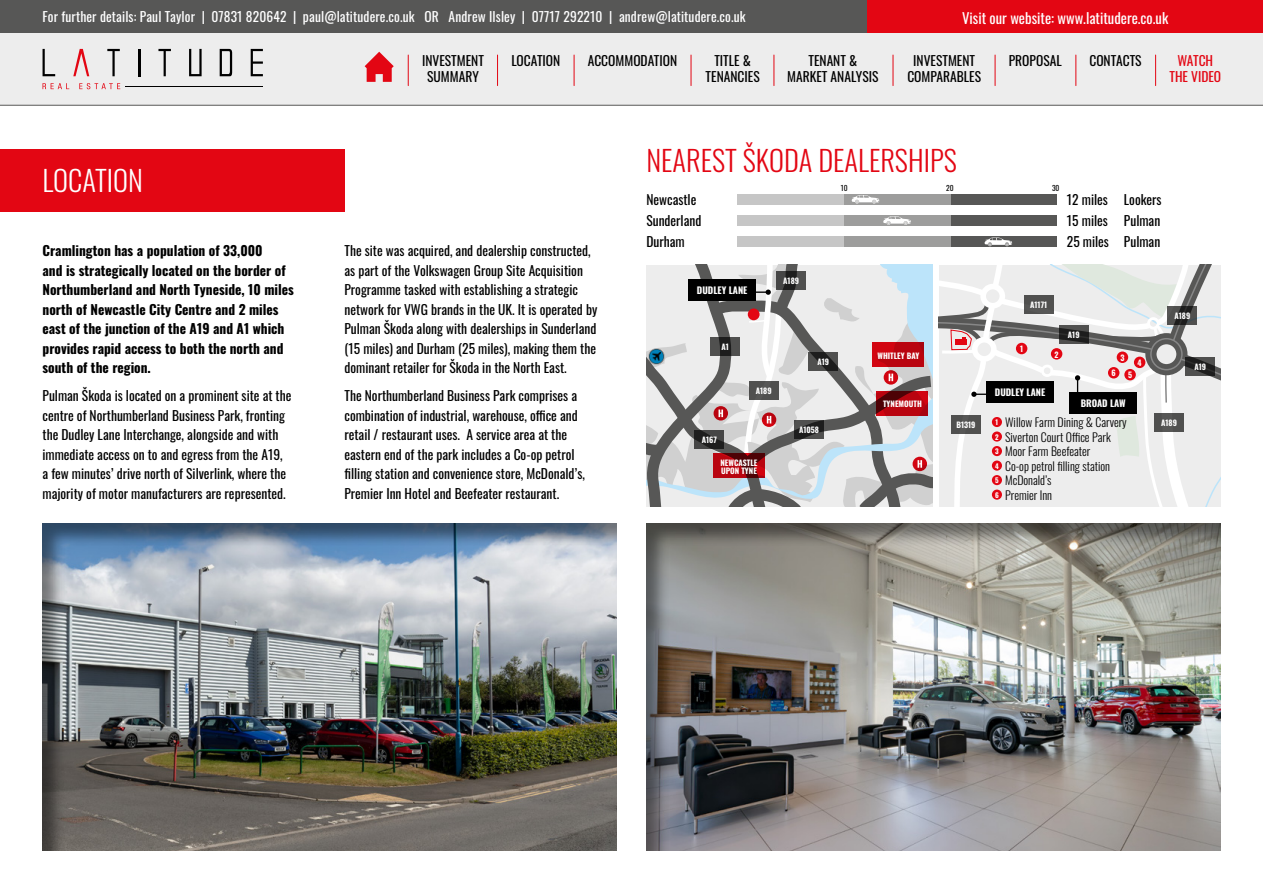
<style>
.page{position:relative;width:1263px;height:893px;background:#fff}
.page>*{position:absolute;margin:0;border:0;box-sizing:border-box;transform-origin:0 0}
.t1{font:300 28.5px "Oswald";color:#e30613}
.t2{font:300 28.5px "Oswald";color:#fff}
.t3{font:14.7px "Oswald";color:#fff}
.t4{font:13.5px/19.5px "Oswald";color:#000;text-align:center}
.t5{font:700 13.5px/19.5px "Oswald";color:#000}
.t6{font:13.5px "Oswald";letter-spacing:.01em;color:#fff}
.t7{font:13.5px/16.5px "Oswald";color:#e30613;text-align:center}
.t8{font:300 11.85px/14.5px "Oswald";color:#000}
.t9{font:700 9.3px "Oswald";color:#fff}
.t10{font:700 7.95px/7.9px "Oswald";color:#fff}
.t11{font:7.5px "Oswald";color:#000}
</style>
<div class="page">
<div style="left:0;top:32px;width:1263px;height:73px;background:#ededed"></div>
<div style="left:0;top:0;width:1263px;height:33px;background:#575756"></div>
<div style="left:867px;top:0;width:396px;height:33px;background:#e30613"></div>
<hr style="left:1155px;top:55px;width:1px;height:31px;background:#e30613">
<hr style="left:1075px;top:55px;width:1px;height:31px;background:#e30613">
<hr style="left:994px;top:55px;width:1px;height:31px;background:#e30613">
<hr style="left:892px;top:55px;width:1px;height:31px;background:#e30613">
<hr style="left:773px;top:55px;width:1px;height:31px;background:#e30613">
<hr style="left:690px;top:55px;width:1px;height:31px;background:#e30613">
<hr style="left:574px;top:55px;width:1px;height:31px;background:#e30613">
<hr style="left:497px;top:55px;width:1px;height:31px;background:#e30613">
<hr style="left:408px;top:55px;width:1px;height:31px;background:#e30613">
<svg style="left:365px;top:52px;width:29px;height:30px"></svg>
<svg style="left:189px;top:49px;width:13px;height:27px"></svg>
<svg style="left:158px;top:49px;width:13px;height:27px"></svg>
<svg style="left:251px;top:49px;width:12px;height:27px"></svg>
<hr style="left:138px;top:49px;width:2px;height:27px;background:#000">
<svg style="left:107px;top:49px;width:13px;height:27px"></svg>
<svg style="left:73px;top:49px;width:16px;height:27px"></svg>
<svg style="left:43px;top:49px;width:12px;height:27px"></svg>
<svg style="left:220px;top:49px;width:12px;height:27px"></svg>
<svg style="left:43px;top:83px;width:77px;height:6px"></svg>
<hr style="left:126px;top:86px;width:137px;height:1px;background:#000">
<svg style="left:646px;top:265px;width:286px;height:242px;background:#beb6b8"></svg>
<div style="left:749px;top:381px;width:30px;height:19px;background:#50504f"></div>
<div style="left:30px;top:512px;width:601px;height:339px;background:#000;opacity:.45"></div>
<hr style="left:0;top:105px;width:1263px;height:1px;background:#575756">
<div style="left:0;top:149px;width:344px;height:63px;background:#e30613"></div>
<div style="left:634px;top:511px;width:601px;height:341px;background:#000;opacity:.45"></div>
<div style="left:1003px;top:194px;width:53px;height:11px;background:#575756"></div>
<div style="left:950px;top:194px;width:53px;height:11px;background:#575756"></div>
<div style="left:897px;top:194px;width:53px;height:11px;background:#9d9d9c"></div>
<div style="left:844px;top:194px;width:53px;height:11px;background:#9d9d9c"></div>
<div style="left:791px;top:194px;width:53px;height:11px;background:#c6c6c6"></div>
<div style="left:738px;top:194px;width:53px;height:11px;background:#c6c6c6"></div>
<div style="left:1003px;top:215px;width:53px;height:11px;background:#575756"></div>
<div style="left:950px;top:215px;width:53px;height:11px;background:#575756"></div>
<div style="left:897px;top:215px;width:53px;height:11px;background:#9d9d9c"></div>
<div style="left:844px;top:215px;width:53px;height:11px;background:#9d9d9c"></div>
<div style="left:791px;top:215px;width:53px;height:11px;background:#c6c6c6"></div>
<div style="left:738px;top:215px;width:53px;height:11px;background:#c6c6c6"></div>
<div style="left:1003px;top:237px;width:53px;height:10px;background:#575756"></div>
<div style="left:950px;top:237px;width:53px;height:10px;background:#575756"></div>
<div style="left:897px;top:237px;width:53px;height:10px;background:#9d9d9c"></div>
<div style="left:844px;top:237px;width:53px;height:10px;background:#9d9d9c"></div>
<div style="left:791px;top:237px;width:53px;height:10px;background:#c6c6c6"></div>
<div style="left:738px;top:237px;width:53px;height:10px;background:#c6c6c6"></div>
<svg style="left:852px;top:195px;width:27px;height:9px"></svg>
<svg style="left:883px;top:216px;width:28px;height:9px"></svg>
<svg style="left:985px;top:237px;width:27px;height:9px"></svg>
<svg style="left:938px;top:265px;width:282px;height:242px;background:#d1cfcf"></svg>
<div style="left:992px;top:417px;width:10px;height:10px;background:#e30613;border-radius:50%"></div>
<div style="left:992px;top:431px;width:10px;height:11px;background:#e30613;border-radius:50%"></div>
<div style="left:992px;top:446px;width:10px;height:10px;background:#e30613;border-radius:50%"></div>
<div style="left:992px;top:461px;width:10px;height:10px;background:#e30613;border-radius:50%"></div>
<div style="left:992px;top:475px;width:10px;height:10px;background:#e30613;border-radius:50%"></div>
<div style="left:992px;top:490px;width:10px;height:10px;background:#e30613;border-radius:50%"></div>
<div style="left:1051px;top:348px;width:11px;height:12px;background:#e30613;border-radius:50%"></div>
<p class="t6" style="left:43px;top:5px;width:705px">For further details: Paul Taylor | 07831 820642 | paul@latitudere.co.uk OR Andrew Ilsley | 07717 292210 | andrew@latitudere.co.uk</p>
<p class="t3" style="left:962px;top:5px;width:208px">Visit our website: www.latitudere.co.uk</p>
<p class="t4" style="left:588px;top:49px;width:91px">ACCOMMODATION</p>
<p class="t4" style="left:706px;top:51px;width:56px;line-height:16.5px">TITLE &amp;<br>TENANCIES</p>
<p class="t4" style="left:787px;top:51px;width:93px;line-height:16.5px">TENANT &amp;<br>MARKET ANALYSIS</p>
<p class="t4" style="left:907px;top:51px;width:75px;line-height:16.5px">INVESTMENT<br>COMPARABLES</p>
<p class="t4" style="left:1009px;top:49px;width:54px">PROPOSAL</p>
<p class="t4" style="left:1089px;top:49px;width:54px">CONTACTS</p>
<p class="t7" style="left:1169px;top:51px;width:53px">WATCH<br>THE VIDEO</p>
<p class="t4" style="left:422px;top:49px;width:63px">INVESTMENT</p>
<p class="t4" style="left:511px;top:49px;width:51px">LOCATION</p>
<p class="t4" style="left:427px;top:66px;width:53px">SUMMARY</p>
<h1 class="t2" style="left:43px;top:155px;width:102px">LOCATION</h1>
<p class="t5" style="left:43px;top:242px;width:253px">Cramlington has a population of 33,000<br>and is strategically located on the border of Northumberland and North Tyneside, 10 miles north of Newcastle City Centre and 2 miles east of the junction of the A19 and A1 which provides rapid access to both the north and south of the region.</p>
<p class="t4" style="left:43px;top:385px;width:250px;text-align:left">Pulman Škoda is located on a prominent site at the centre of Northumberland Business Park, fronting the Dudley Lane Interchange, alongside and with immediate access on to and egress from the A19, a few minutes’ drive north of Silverlink, where the majority of motor manufacturers are represented.</p>
<p class="t4" style="left:344px;top:240px;width:254px;text-align:left">The site was acquired, and dealership constructed, as part of the Volkswagen Group Site Acquisition Programme tasked with establishing a strategic network for VWG brands in the UK. It is operated by Pulman Škoda along with dealerships in Sunderland (15 miles) and Durham (25 miles), making them the dominant retailer for Škoda in the North East.</p>
<p class="t4" style="left:344px;top:385px;width:242px;text-align:left">The Northumberland Business Park comprises a combination of industrial, warehouse, office and retail / restaurant uses. A service area at the eastern end of the park includes a Co-op petrol filling station and convenience store, McDonald’s, Premier Inn Hotel and Beefeater restaurant.</p>
<h1 class="t1" style="left:646px;top:135px;width:312px">NEAREST ŠKODA DEALERSHIPS</h1>
<p class="t4" style="left:646px;top:188px;width:52px">Newcastle</p>
<p class="t4" style="left:1067px;top:188px;width:96px">12 miles Lookers</p>
<p class="t4" style="left:646px;top:210px;width:56px">Sunderland</p>
<p class="t4" style="left:1067px;top:210px;width:95px">15 miles Pulman</p>
<p class="t4" style="left:646px;top:231px;width:40px">Durham</p>
<p class="t4" style="left:1067px;top:231px;width:95px">25 miles Pulman</p>
<p class="t11" style="left:841px;top:181px;width:8px">10</p>
<p class="t11" style="left:946px;top:181px;width:9px">20</p>
<p class="t11" style="left:1052px;top:181px;width:9px">30</p>
<p class="t9" style="left:697px;top:285px;width:52px">DUDLEY LANE</p>
<p class="t10" style="left:783px;top:277px;width:17px">A189</p>
<p class="t10" style="left:721px;top:344px;width:9px">A1</p>
<p class="t10" style="left:702px;top:437px;width:17px">A167</p>
<p class="t10" style="left:756px;top:387px;width:17px">A189</p>
<p class="t10" style="left:720px;top:459px;width:38px">NEWCASTLE<br>UPON TYNE</p>
<p class="t10" style="left:817px;top:358px;width:13px">A19</p>
<p class="t10" style="left:799px;top:426px;width:21px">A1058</p>
<p class="t10" style="left:877px;top:352px;width:43px">WHITLEY BAY</p>
<p class="t10" style="left:883px;top:401px;width:40px">TYNEMOUTH</p>
<p class="t10" style="left:1030px;top:302px;width:19px">A1171</p>
<p class="t10" style="left:1020px;top:345px;width:5px">1</p>
<p class="t10" style="left:1054px;top:351px;width:6px">2</p>
<p class="t9" style="left:995px;top:387px;width:52px">DUDLEY LANE</p>
<p class="t10" style="left:1068px;top:331px;width:13px">A19</p>
<p class="t10" style="left:1120px;top:354px;width:6px">3</p>
<p class="t10" style="left:1137px;top:359px;width:6px">4</p>
<p class="t10" style="left:1111px;top:370px;width:6px">6</p>
<p class="t10" style="left:1128px;top:372px;width:6px">5</p>
<p class="t9" style="left:1081px;top:398px;width:47px">BROAD LAW</p>
<p class="t10" style="left:1174px;top:313px;width:17px">A189</p>
<p class="t10" style="left:1194px;top:363px;width:13px">A19</p>
<p class="t8" style="left:995px;top:414px;width:133px"><sup>1</sup> Willow Farm Dining &amp; Carvery<br><sup>2</sup> Siverton Court Office Park<br><sup>3</sup> Moor Farm Beefeater<br><sup>4</sup> Co-op petrol filling station<br><sup>5</sup> McDonald’s<br><sup>6</sup> Premier Inn</p>
<p class="t10" style="left:956px;top:422px;width:21px">B1319</p>
<p class="t10" style="left:1161px;top:419px;width:17px">A189</p>
</div>
